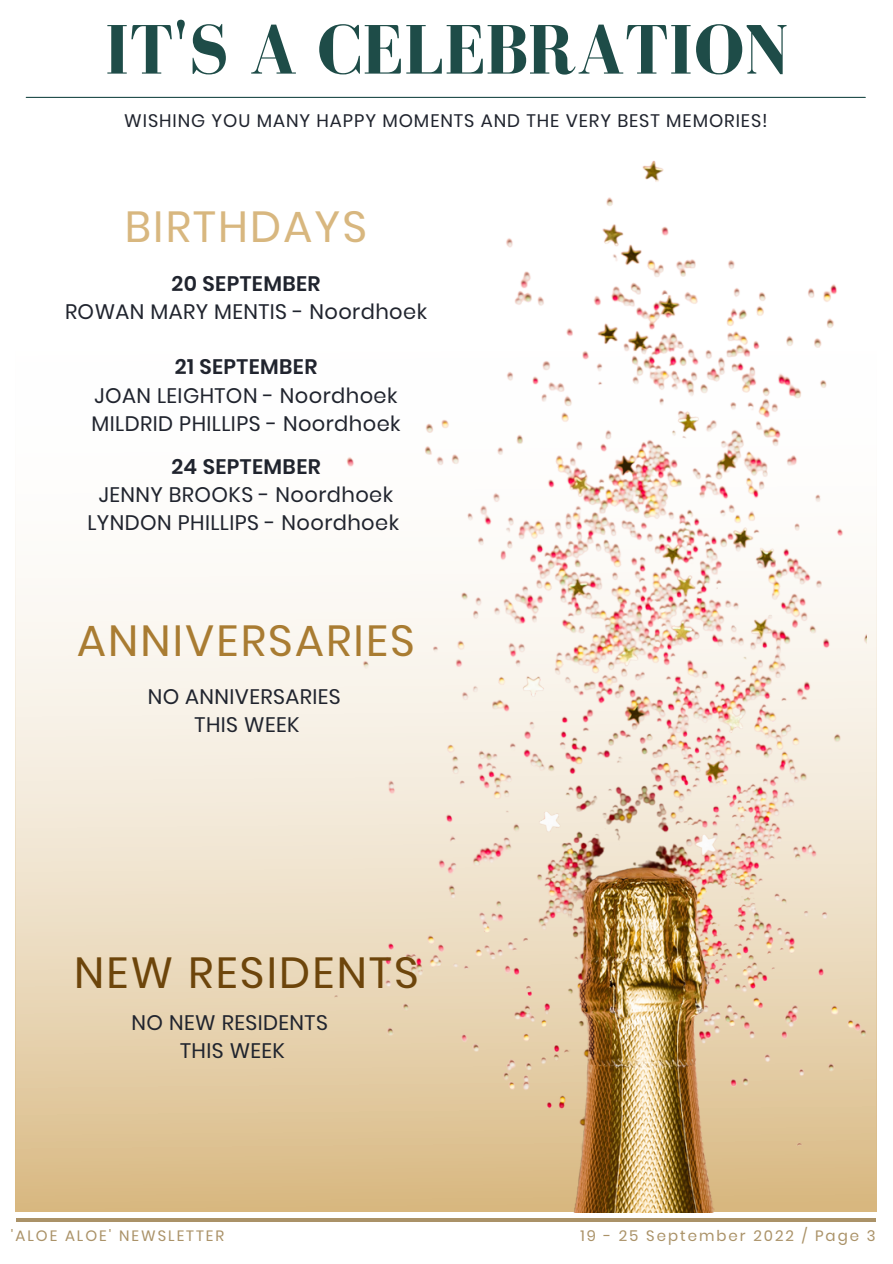
<style>
.page{position:relative;width:893px;height:1264px;background:#fff}
.page>*{position:absolute;margin:0;border:0;box-sizing:border-box;transform-origin:0 0}
.t1{font:700 72px "Bodoni FLF";color:#1e4c48}
.t2{font:43.5px "Poppins";letter-spacing:.05em;color:#a97c32}
.t3{font:43.5px "Poppins";letter-spacing:.05em;color:#6d450b}
.t4{font:43.5px "Poppins";letter-spacing:.05em;color:#d8b77f}
.t5{font:21px/28px "Poppins";letter-spacing:.02em;color:#20242e;text-align:center}
.t6{font:600 21px "Poppins";letter-spacing:.02em;color:#20242e}
.t7{font:18.15px "Poppins";letter-spacing:.05em;color:#20242e}
.t8{font:15px "Poppins";letter-spacing:.135em;color:#aa9268}
</style>
<div class="page">
<hr style="left:17px;top:1218px;width:858px;height:3px;background:#aa9268">
<hr style="left:26px;top:97px;width:839px;height:1px;background:#1e4c48">
<svg style="left:16px;top:580px;width:859px;height:631px;background:#eddec5"></svg>
<img style="left:239px;top:96px;width:627px;height:1116px">
<h1 class="t1" style="left:104px;top:11px;width:685px">IT'S A CELEBRATION</h1>
<p class="t7" style="left:124px;top:108px;width:645px">WISHING YOU MANY HAPPY MOMENTS AND THE VERY BEST MEMORIES!</p>
<h2 class="t4" style="left:125px;top:196px;width:244px">BIRTHDAYS</h2>
<p class="t6" style="left:171px;top:269px;width:150px">20 SEPTEMBER</p>
<p class="t5" style="left:65px;top:297px;width:363px">ROWAN MARY MENTIS - Noordhoek</p>
<p class="t6" style="left:175px;top:352px;width:144px">21 SEPTEMBER</p>
<p class="t5" style="left:91px;top:381px;width:310px;text-align:left">JOAN LEIGHTON - Noordhoek<br>MILDRID PHILLIPS - Noordhoek</p>
<p class="t6" style="left:171px;top:451px;width:151px">24 SEPTEMBER</p>
<p class="t5" style="left:87px;top:480px;width:313px">JENNY BROOKS - Noordhoek<br>LYNDON PHILLIPS - Noordhoek</p>
<h2 class="t2" style="left:77px;top:610px;width:339px">ANNIVERSARIES</h2>
<p class="t5" style="left:148px;top:682px;width:194px">NO ANNIVERSARIES<br>THIS WEEK</p>
<h2 class="t3" style="left:74px;top:942px;width:346px">NEW RESIDENTS</h2>
<p class="t5" style="left:132px;top:1008px;width:198px">NO NEW RESIDENTS<br>THIS WEEK</p>
<p class="t8" style="left:11px;top:1224px;width:215px">'ALOE ALOE' NEWSLETTER</p>
<p class="t8" style="left:580px;top:1225px;width:296px">19 - 25 September 2022 / Page 3</p>
</div>
